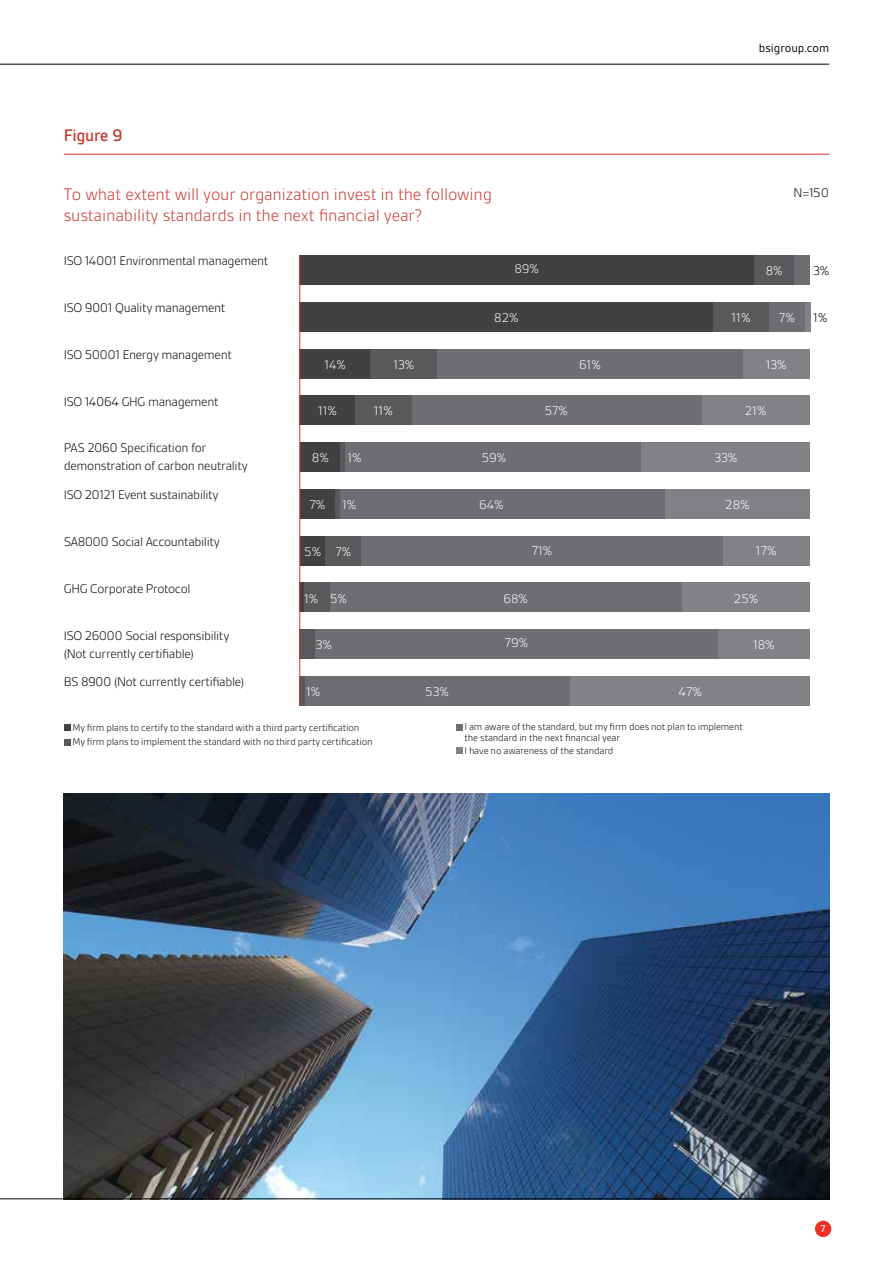
<style>
.page{position:relative;width:893px;height:1263px;background:#fff}
.page>*{position:absolute;margin:0;border:0;box-sizing:border-box;transform-origin:0 0}
.t1{font:300 18px/21px "BSI Gesta";letter-spacing:-.01em;color:#ca352c}
.t2{font:500 18px "BSI Gesta";letter-spacing:-.015em;color:#ca352c}
.t3{font:300 13.5px/18px "BSI Gesta";letter-spacing:-.025em;color:#000}
.t4{font:300 13.5px "BSI Gesta";letter-spacing:-.01em;color:#fff}
.t5{font:12.75px "BSI Gesta";color:#000}
.t6{font:300 10.5px/14.7px "BSI Gesta";letter-spacing:-.015em;color:#000}
.t7{font:500 10.5px "BSI Gesta";color:#fff}
</style>
<div class="page">
<img style="left:64px;top:794px;width:765px;height:404px">
<hr style="left:0;top:64px;width:829px;height:1px;background:#000">
<hr style="left:0;top:1198px;width:829px;height:1px;background:#000">
<div style="left:815px;top:1221px;width:16px;height:16px;background:#ee3124;border-radius:50%"></div>
<div style="left:300px;top:629px;width:15px;height:30px;background:#58595b"></div>
<div style="left:315px;top:629px;width:403px;height:30px;background:#6d6e71"></div>
<div style="left:718px;top:629px;width:92px;height:30px;background:#808285"></div>
<div style="left:300px;top:536px;width:25px;height:30px;background:#414042"></div>
<div style="left:325px;top:536px;width:36px;height:30px;background:#58595b"></div>
<div style="left:361px;top:536px;width:362px;height:30px;background:#6d6e71"></div>
<div style="left:723px;top:536px;width:87px;height:30px;background:#808285"></div>
<div style="left:300px;top:489px;width:35px;height:30px;background:#414042"></div>
<div style="left:335px;top:489px;width:6px;height:30px;background:#58595b"></div>
<div style="left:341px;top:489px;width:326px;height:30px;background:#6d6e71"></div>
<div style="left:666px;top:489px;width:144px;height:30px;background:#808285"></div>
<div style="left:300px;top:442px;width:41px;height:30px;background:#414042"></div>
<div style="left:341px;top:442px;width:5px;height:30px;background:#58595b"></div>
<div style="left:346px;top:442px;width:301px;height:30px;background:#6d6e71"></div>
<div style="left:642px;top:442px;width:168px;height:30px;background:#808285"></div>
<div style="left:300px;top:395px;width:56px;height:30px;background:#414042"></div>
<div style="left:356px;top:395px;width:56px;height:30px;background:#58595b"></div>
<div style="left:412px;top:395px;width:291px;height:30px;background:#6d6e71"></div>
<div style="left:703px;top:395px;width:107px;height:30px;background:#808285"></div>
<div style="left:299px;top:349px;width:72px;height:29px;background:#414042"></div>
<div style="left:371px;top:349px;width:66px;height:29px;background:#58595b"></div>
<div style="left:437px;top:349px;width:306px;height:29px;background:#6d6e71"></div>
<div style="left:743px;top:349px;width:67px;height:29px;background:#808285"></div>
<div style="left:300px;top:302px;width:413px;height:30px;background:#414042"></div>
<div style="left:713px;top:302px;width:56px;height:30px;background:#58595b"></div>
<div style="left:769px;top:302px;width:36px;height:30px;background:#6d6e71"></div>
<div style="left:805px;top:302px;width:5px;height:30px;background:#808285"></div>
<div style="left:300px;top:255px;width:454px;height:30px;background:#414042"></div>
<div style="left:754px;top:255px;width:41px;height:30px;background:#58595b"></div>
<div style="left:795px;top:255px;width:15px;height:30px;background:#6d6e71"></div>
<hr style="left:64px;top:154px;width:765px;height:1px;background:#ca352c">
<div style="left:64px;top:724px;width:7px;height:7px;background:#414042"></div>
<div style="left:64px;top:739px;width:7px;height:6px;background:#58595b"></div>
<div style="left:456px;top:724px;width:7px;height:6px;background:#6d6e71"></div>
<div style="left:456px;top:747px;width:7px;height:6px;background:#808285"></div>
<div style="left:300px;top:583px;width:5px;height:29px;background:#414042"></div>
<div style="left:304px;top:583px;width:26px;height:29px;background:#58595b"></div>
<div style="left:329px;top:583px;width:353px;height:29px;background:#6d6e71"></div>
<div style="left:682px;top:583px;width:128px;height:29px;background:#808285"></div>
<div style="left:300px;top:676px;width:5px;height:30px;background:#58595b"></div>
<div style="left:305px;top:676px;width:270px;height:30px;background:#6d6e71"></div>
<div style="left:570px;top:676px;width:240px;height:30px;background:#808285"></div>
<hr style="left:299px;top:255px;width:1px;height:451px;background:#ca352c">
<h1 class="t2" style="left:64px;top:126px;width:60px">Figure 9</h1>
<p class="t5" style="left:759px;top:41px;width:72px">bsigroup.com</p>
<h1 class="t1" style="left:64px;top:184px;width:430px">To what extent will your organization invest in the following sustainability standards in the next financial year?</h1>
<p class="t3" style="left:793px;top:183px;width:37px">N=150</p>
<p class="t3" style="left:64px;top:252px;width:206px">ISO 14001 Environmental management</p>
<p class="t3" style="left:64px;top:299px;width:163px">ISO 9001 Quality management</p>
<p class="t3" style="left:64px;top:346px;width:170px">ISO 50001 Energy management</p>
<p class="t3" style="left:64px;top:392px;width:156px">ISO 14064 GHG management</p>
<p class="t3" style="left:64px;top:439px;width:186px">PAS 2060 Specification for demonstration of carbon neutrality</p>
<p class="t3" style="left:64px;top:486px;width:156px">ISO 20121 Event sustainability</p>
<p class="t3" style="left:64px;top:533px;width:158px">SA8000 Social Accountability</p>
<p class="t3" style="left:64px;top:579px;width:128px">GHG Corporate Protocol</p>
<p class="t3" style="left:64px;top:626px;width:167px">ISO 26000 Social responsibility (Not currently certifiable)</p>
<p class="t3" style="left:64px;top:673px;width:182px">BS 8900 (Not currently certifiable)</p>
<p class="t6" style="left:72px;top:720px;width:302px">My firm plans to certify to the standard with a third party certification<br>My firm plans to implement the standard with no third party certification</p>
<p class="t6" style="left:465px;top:722px;width:280px;line-height:10.5px">I am aware of the standard, but my firm does not plan to implement the standard in the next financial year</p>
<p class="t6" style="left:465px;top:743px;width:150px">I have no awareness of the standard</p>
<p class="t4" style="left:514px;top:262px;width:26px">89%</p>
<p class="t4" style="left:494px;top:311px;width:26px">82%</p>
<p class="t4" style="left:766px;top:264px;width:18px">8%</p>
<p class="t4" style="left:731px;top:311px;width:21px">11%</p>
<p class="t4" style="left:779px;top:311px;width:17px">7%</p>
<p class="t4" style="left:324px;top:357px;width:23px">14%</p>
<p class="t4" style="left:318px;top:404px;width:21px">11%</p>
<p class="t4" style="left:312px;top:451px;width:18px">8%</p>
<p class="t4" style="left:310px;top:498px;width:17px">7%</p>
<p class="t4" style="left:304px;top:544px;width:18px">5%</p>
<p class="t4" style="left:393px;top:357px;width:22px">13%</p>
<p class="t4" style="left:579px;top:357px;width:23px">61%</p>
<p class="t4" style="left:766px;top:357px;width:22px">13%</p>
<p class="t4" style="left:374px;top:404px;width:21px">11%</p>
<p class="t4" style="left:545px;top:404px;width:25px">57%</p>
<p class="t4" style="left:745px;top:404px;width:23px">21%</p>
<p class="t4" style="left:347px;top:451px;width:16px">1%</p>
<p class="t4" style="left:342px;top:498px;width:16px">1%</p>
<p class="t4" style="left:482px;top:451px;width:26px">59%</p>
<p class="t4" style="left:479px;top:498px;width:26px">64%</p>
<p class="t4" style="left:714px;top:451px;width:24px">33%</p>
<p class="t4" style="left:725px;top:498px;width:26px">28%</p>
<p class="t4" style="left:336px;top:544px;width:17px">7%</p>
<p class="t4" style="left:532px;top:543px;width:22px">71%</p>
<p class="t4" style="left:756px;top:543px;width:22px">17%</p>
<p class="t4" style="left:304px;top:591px;width:16px">1%</p>
<p class="t4" style="left:316px;top:638px;width:18px">3%</p>
<p class="t4" style="left:330px;top:591px;width:18px">5%</p>
<p class="t4" style="left:504px;top:591px;width:26px">68%</p>
<p class="t4" style="left:505px;top:636px;width:25px">79%</p>
<p class="t4" style="left:734px;top:591px;width:26px">25%</p>
<p class="t4" style="left:753px;top:638px;width:23px">18%</p>
<p class="t4" style="left:306px;top:685px;width:16px">1%</p>
<p class="t4" style="left:425px;top:685px;width:25px">53%</p>
<p class="t4" style="left:679px;top:685px;width:25px">47%</p>
<p class="t3" style="left:813px;top:262px;width:18px">3%</p>
<p class="t3" style="left:813px;top:309px;width:16px">1%</p>
<p class="t7" style="left:820px;top:1223px;width:7px">7</p>
</div>
